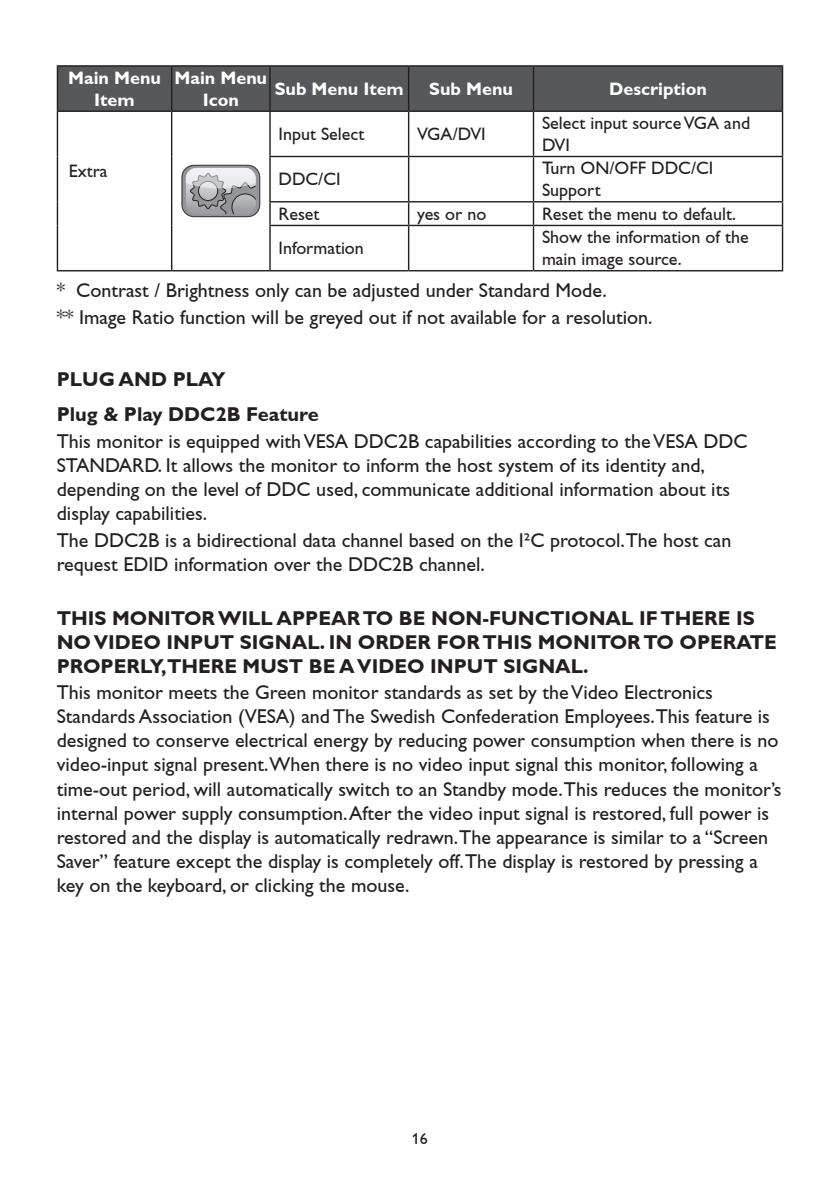
<style>
.page{position:relative;width:840px;height:1191px;background:#fff}
.page>*{position:absolute;margin:0;border:0;box-sizing:border-box;transform-origin:0 0}
.t1{font:20px/24px "Gill Alt One";color:#231f20}
.heading_2{font:700 20px/24px "Gill Alt One";color:#231f20}
.table_body{font:18px/21.6px "Gill Alt One";color:#231f20}
.table_header{font:700 18px/21.6px "Gill Alt One";color:#fff;text-align:center}
.left_column{font:18px "Gill Alt One";color:#231f20}
.t2{font:16px "Gill Alt One";color:#231f20}
</style>
<div class="page">
<div style="left:58px;top:67px;width:723px;height:43px;background:#57585a"></div>
<hr style="left:57px;top:65px;width:114px;height:2px;background:#231f20">
<hr style="left:57px;top:67px;width:1px;height:43px;background:#231f20">
<hr style="left:171px;top:65px;width:99px;height:2px;background:#231f20">
<hr style="left:171px;top:67px;width:1px;height:43px;background:#231f20">
<hr style="left:270px;top:65px;width:138px;height:2px;background:#231f20">
<hr style="left:269px;top:67px;width:1px;height:43px;background:#231f20">
<hr style="left:408px;top:65px;width:125px;height:2px;background:#231f20">
<hr style="left:407px;top:67px;width:2px;height:43px;background:#231f20">
<hr style="left:533px;top:65px;width:249px;height:2px;background:#231f20">
<hr style="left:532px;top:67px;width:2px;height:43px;background:#231f20">
<hr style="left:781px;top:67px;width:1px;height:43px;background:#231f20">
<hr style="left:57px;top:110px;width:114px;height:2px;background:#231f20">
<hr style="left:57px;top:112px;width:1px;height:44px;background:#231f20">
<hr style="left:171px;top:110px;width:99px;height:2px;background:#231f20">
<hr style="left:171px;top:112px;width:1px;height:44px;background:#231f20">
<hr style="left:270px;top:110px;width:138px;height:2px;background:#231f20">
<hr style="left:269px;top:112px;width:1px;height:44px;background:#231f20">
<hr style="left:408px;top:110px;width:125px;height:2px;background:#231f20">
<hr style="left:407px;top:112px;width:2px;height:44px;background:#231f20">
<hr style="left:533px;top:110px;width:249px;height:2px;background:#231f20">
<hr style="left:532px;top:112px;width:2px;height:44px;background:#231f20">
<hr style="left:781px;top:112px;width:1px;height:44px;background:#231f20">
<hr style="left:57px;top:156px;width:1px;height:46px;background:#231f20">
<hr style="left:171px;top:156px;width:1px;height:46px;background:#231f20">
<hr style="left:269px;top:156px;width:139px;height:1px;background:#231f20">
<hr style="left:269px;top:157px;width:1px;height:44px;background:#231f20">
<hr style="left:408px;top:156px;width:125px;height:1px;background:#231f20">
<hr style="left:407px;top:157px;width:2px;height:44px;background:#231f20">
<hr style="left:533px;top:156px;width:249px;height:1px;background:#231f20">
<hr style="left:532px;top:157px;width:2px;height:44px;background:#231f20">
<hr style="left:781px;top:157px;width:1px;height:44px;background:#231f20">
<svg style="left:57px;top:202px;width:1px;height:23px"></svg>
<svg style="left:171px;top:202px;width:1px;height:23px"></svg>
<hr style="left:269px;top:201px;width:139px;height:1px;background:#231f20">
<svg style="left:269px;top:202px;width:1px;height:23px"></svg>
<hr style="left:408px;top:201px;width:125px;height:1px;background:#231f20">
<hr style="left:407px;top:202px;width:2px;height:23px;background:#231f20">
<hr style="left:533px;top:201px;width:249px;height:1px;background:#231f20">
<hr style="left:532px;top:202px;width:2px;height:23px;background:#231f20">
<svg style="left:781px;top:202px;width:1px;height:23px"></svg>
<hr style="left:57px;top:225px;width:1px;height:45px;background:#231f20">
<hr style="left:171px;top:225px;width:1px;height:45px;background:#231f20">
<hr style="left:269px;top:225px;width:139px;height:1px;background:#231f20">
<hr style="left:269px;top:226px;width:1px;height:44px;background:#231f20">
<hr style="left:408px;top:225px;width:125px;height:1px;background:#231f20">
<hr style="left:407px;top:226px;width:2px;height:44px;background:#231f20">
<hr style="left:533px;top:225px;width:249px;height:1px;background:#231f20">
<hr style="left:532px;top:226px;width:2px;height:44px;background:#231f20">
<hr style="left:781px;top:226px;width:1px;height:44px;background:#231f20">
<hr style="left:57px;top:270px;width:114px;height:1px;background:#231f20">
<hr style="left:171px;top:270px;width:99px;height:1px;background:#231f20">
<hr style="left:270px;top:270px;width:138px;height:1px;background:#231f20">
<hr style="left:408px;top:270px;width:125px;height:1px;background:#231f20">
<hr style="left:533px;top:270px;width:249px;height:1px;background:#231f20">
<svg style="left:182px;top:165px;width:77px;height:52px"></svg>
<div style="left:181px;top:165px;width:79px;height:52px;border:1px solid #3e3e3f;border-radius:12px"></div>
<svg style="left:185px;top:168px;width:71px;height:46px;background:#b3b4b6"></svg>
<p class="table_header" style="left:68px;top:67px;width:94px">Main Menu<br>Item</p>
<p class="table_header" style="left:174px;top:67px;width:94px">Main Menu<br>Icon</p>
<p class="table_header" style="left:274px;top:78px;width:131px">Sub Menu Item</p>
<p class="table_header" style="left:429px;top:78px;width:85px">Sub Menu</p>
<p class="table_header" style="left:608px;top:78px;width:99px">Description</p>
<p class="table_body" style="left:278px;top:123px;width:87px">Input Select</p>
<p class="table_body" style="left:417px;top:123px;width:70px">VGA/DVI</p>
<p class="table_body" style="left:541px;top:112px;width:209px">Select input source VGA and<br>DVI</p>
<p class="table_body" style="left:278px;top:168px;width:64px">DDC/CI</p>
<p class="table_body" style="left:541px;top:157px;width:173px">Turn ON/OFF DDC/CI<br>Support</p>
<p class="table_body" style="left:278px;top:203px;width:43px">Reset</p>
<p class="table_body" style="left:417px;top:203px;width:71px">yes or no</p>
<p class="table_body" style="left:541px;top:203px;width:194px">Reset the menu to default.</p>
<p class="table_body" style="left:278px;top:237px;width:87px">Information</p>
<p class="table_body" style="left:541px;top:226px;width:208px">Show the information of the main image source.</p>
<p class="t1" style="left:57px;top:278px;width:549px">* Contrast / Brightness only can be adjusted under Standard Mode.</p>
<p class="t1" style="left:57px;top:305px;width:595px">** Image Ratio function will be greyed out if not available for a resolution.</p>
<p class="left_column" style="left:69px;top:161px;width:40px">Extra</p>
<p class="heading_2" style="left:57px;top:367px;width:170px">PLUG AND PLAY</p>
<p class="heading_2" style="left:57px;top:402px;width:263px">Plug &amp; Play DDC2B Feature</p>
<p class="t1" style="left:57px;top:429px;width:692px">This monitor is equipped with VESA DDC2B capabilities according to the VESA DDC STANDARD. It allows the monitor to inform the host system of its identity and, depending on the level of DDC used, communicate additional information about its display capabilities.</p>
<p class="t1" style="left:57px;top:528px;width:675px">The DDC2B is a bidirectional data channel based on the I²C protocol. The host can request EDID information over the DDC2B channel.</p>
<p class="heading_2" style="left:57px;top:605px;width:721px">THIS MONITOR WILL APPEAR TO BE NON-FUNCTIONAL IF THERE IS<br>NO VIDEO INPUT SIGNAL. IN ORDER FOR THIS MONITOR TO OPERATE<br>PROPERLY,THERE MUST BE A VIDEO INPUT SIGNAL.</p>
<p class="t1" style="left:57px;top:680px;width:725px">This monitor meets the Green monitor standards as set by the Video Electronics Standards Association (VESA) and The Swedish Confederation Employees. This feature is designed to conserve electrical energy by reducing power consumption when there is no video-input signal present. When there is no video input signal this monitor, following a time-out period, will automatically switch to an Standby mode. This reduces the monitor’s internal power supply consumption. After the video input signal is restored, full power is restored and the display is automatically redrawn. The appearance is similar to a “Screen Saver” feature except the display is completely off. The display is restored by pressing a key on the keyboard, or clicking the mouse.</p>
<p class="t2" style="left:412px;top:1129px;width:17px">16</p>
</div>
